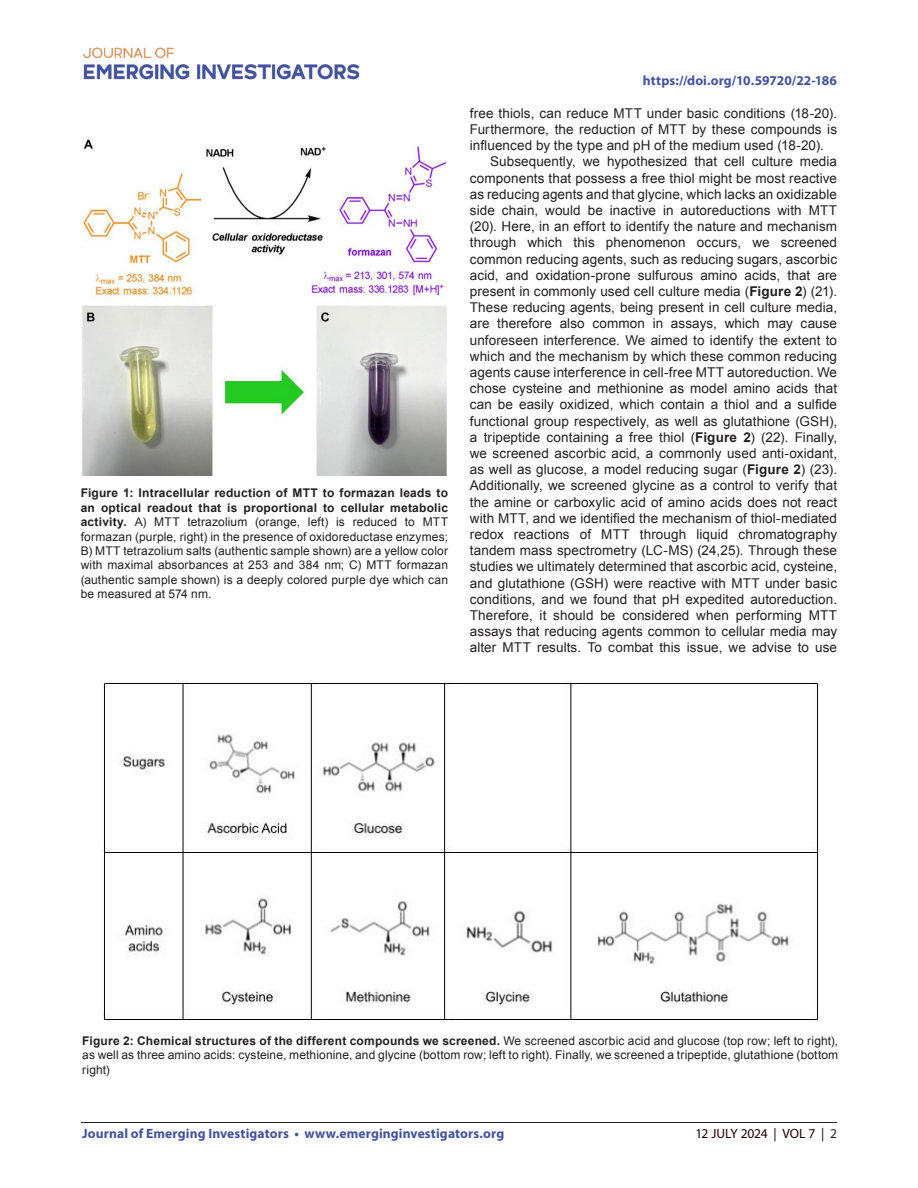
<style>
.page{position:relative;width:918px;height:1188px;background:#fff}
.page>*{position:absolute;margin:0;border:0;box-sizing:border-box;transform-origin:0 0}
.t1{font:13.5px/16.2px "Arial";letter-spacing:.005em;color:#231f20;text-align:justify}
.t2{font:700 13.5px "Myriad Pro";letter-spacing:.01em;color:#42549e}
.t3{font:13.5px "Myriad Pro";letter-spacing:-.01em;color:#230000}
.t4{font:12px/14.4px "Arial";letter-spacing:.01em;color:#231f20;text-align:justify}
.s1{font-weight:700}
.s2{color:#231f20}
</style>
<div class="page">
<hr style="left:81px;top:1122px;width:756px;height:1px;background:#231f20">
<img style="left:83px;top:47px;width:277px;height:33px">
<img style="left:81px;top:139px;width:367px;height:336px">
<img style="left:102px;top:680px;width:716px;height:341px">
<p class="t4" style="left:81px;top:486px;width:369px"><span class="s1">Figure 1: Intracellular reduction of MTT to formazan leads to an optical readout that is proportional to cellular metabolic activity.</span> A) MTT tetrazolium (orange, left) is reduced to MTT formazan (purple, right) in the presence of oxidoreductase enzymes; B) MTT tetrazolium salts (authentic sample shown) are a yellow color with maximal absorbances at 253 and 384 nm; C) MTT formazan (authentic sample shown) is a deeply colored purple dye which can be measured at 574 nm.</p>
<p class="t2" style="left:643px;top:72px;width:196px">https://doi.org/10.59720/22-186</p>
<p class="t1" style="left:470px;top:105px;width:369px">free thiols, can reduce MTT under basic conditions (18-20).<br>Furthermore, the reduction of MTT by these compounds is influenced by the type and pH of the medium used (18-20).</p>
<p class="t1" style="left:470px;top:154px;width:369px;text-indent:20px">Subsequently, we hypothesized that cell culture media components that possess a free thiol might be most reactive as reducing agents and that glycine, which lacks an oxidizable side chain, would be inactive in autoreductions with MTT (20). Here, in an effort to identify the nature and mechanism through which this phenomenon occurs, we screened common reducing agents, such as reducing sugars, ascorbic acid, and oxidation-prone sulfurous amino acids, that are present in commonly used cell culture media (<span class="s1">Figure 2</span>) (21).<br>These reducing agents, being present in cell culture media, are therefore also common in assays, which may cause unforeseen interference. We aimed to identify the extent to which and the mechanism by which these common reducing agents cause interference in cell-free MTT autoreduction. We chose cysteine and methionine as model amino acids that can be easily oxidized, which contain a thiol and a sulfide functional group respectively, as well as glutathione (GSH), a tripeptide containing a free thiol (<span class="s1">Figure 2</span>) (22). Finally, we screened ascorbic acid, a commonly used anti-oxidant, as well as glucose, a model reducing sugar (<span class="s1">Figure 2</span>) (23).<br>Additionally, we screened glycine as a control to verify that the amine or carboxylic acid of amino acids does not react with MTT, and we identified the mechanism of thiol-mediated redox reactions of MTT through liquid chromatography tandem mass spectrometry (LC-MS) (24,25). Through these studies we ultimately determined that ascorbic acid, cysteine, and glutathione (GSH) were reactive with MTT under basic conditions, and we found that pH expedited autoreduction.<br>Therefore, it should be considered when performing MTT assays that reducing agents common to cellular media may alter MTT results. To combat this issue, we advise to use</p>
<p class="t4" style="left:82px;top:1034px;width:758px"><span class="s1">Figure 2: Chemical structures of the different compounds we screened.</span> We screened ascorbic acid and glucose (top row; left to right), as well as three amino acids: cysteine, methionine, and glycine (bottom row; left to right). Finally, we screened a tripeptide, glutathione (bottom right)</p>
<p class="t2" style="left:82px;top:1125px;width:424px">Journal of Emerging Investigators • www.emerginginvestigators.org</p>
<p class="t3" style="left:696px;top:1125px;width:143px">12 JULY 2024 | VOL 7 | <span class="s2">2</span></p>
</div>
